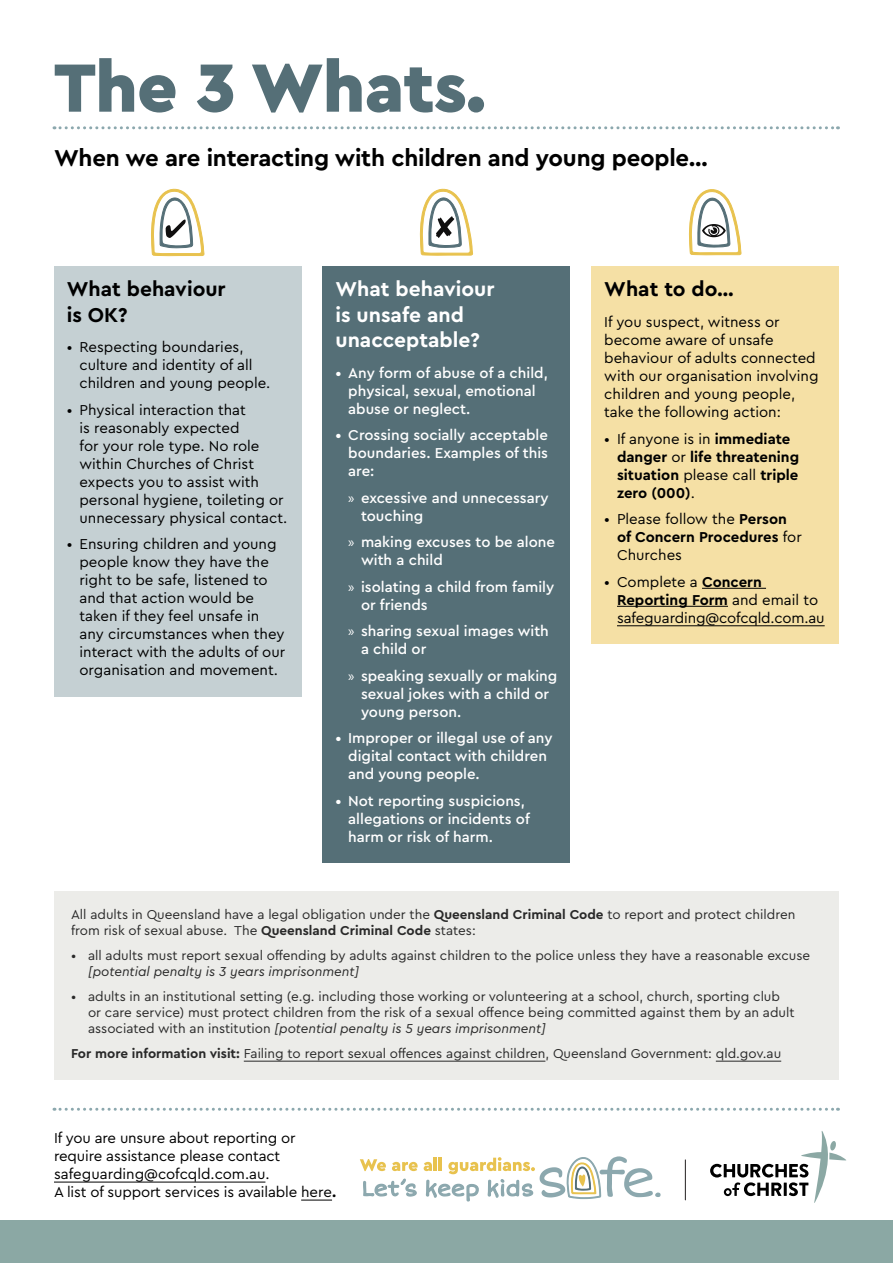
<style>
.page{position:relative;width:893px;height:1263px;background:#fff}
.page>*{position:absolute;margin:0;border:0;box-sizing:border-box;transform-origin:0 0}
.t1{font:900 71.4px "Cera Pro";letter-spacing:-.01em;color:#556f77}
.t2{font:700 24px "Cera Pro";letter-spacing:-.01em;color:#000}
.t3{font:700 21px/25.2px "Cera Pro";color:#fff}
.t4{font:700 21px/25.2px "Cera Pro";color:#000}
.t5{font:15px/18px "Cera Pro";color:#000}
.t6{font:500 15px/18px "Cera Pro";color:#fff}
.t7{font:700 15px/18px "Cera Pro";color:#000}
.t8{font:13.5px/16.2px "Cera Pro";color:#292929}
.t9{font:italic 13.5px "Cera Pro";color:#292929}
.s1{font-family:"Myriad Pro";font-weight:400}
.s2{font-weight:400}
.s3{font-weight:700}
.s4{font-style:italic}
</style>
<div class="page">
<div style="left:591px;top:267px;width:248px;height:377px;background:#f5e0a5"></div>
<hr style="left:702px;top:588px;width:64px;height:1px;background:#000">
<hr style="left:617px;top:606px;width:111px;height:1px;background:#000">
<hr style="left:617px;top:625px;width:208px;height:1px;background:#000">
<div style="left:0;top:1220px;width:893px;height:43px;background:#8ba8a4"></div>
<div style="left:54px;top:267px;width:247px;height:430px;background:#c5d0d3"></div>
<div style="left:323px;top:267px;width:247px;height:596px;background:#556f77"></div>
<svg style="left:360px;top:1159px;width:26px;height:12px"></svg>
<svg style="left:392px;top:1162px;width:26px;height:9px"></svg>
<svg style="left:363px;top:1178px;width:54px;height:19px"></svg>
<svg style="left:424px;top:1156px;width:237px;height:46px"></svg>
<svg style="left:710px;top:1131px;width:136px;height:72px"></svg>
<hr style="left:685px;top:1160px;width:1px;height:40px;background:#232020">
<svg style="left:151px;top:188px;width:54px;height:68px"></svg>
<svg style="left:420px;top:188px;width:53px;height:68px"></svg>
<svg style="left:689px;top:189px;width:53px;height:66px"></svg>
<hr style="left:54px;top:1182px;width:211px;height:1px;background:#000">
<hr style="left:301px;top:1200px;width:31px;height:1px;background:#000">
<div style="left:54px;top:891px;width:785px;height:188px;background:#ecece9"></div>
<hr style="left:244px;top:1061px;width:301px;height:1px;background:#292929">
<hr style="left:716px;top:1061px;width:65px;height:1px;background:#292929">
<svg style="left:54px;top:126px;width:784px;height:3px"></svg>
<svg style="left:54px;top:1108px;width:784px;height:3px"></svg>
<h1 class="t1" style="left:54px;top:40px;width:433px">The 3 Whats.</h1>
<h2 class="t2" style="left:54px;top:142px;width:656px">When we are interacting with children and young people…</h2>
<h3 class="t4" style="left:67px;top:276px;width:161px">What behaviour is OK?</h3>
<p class="t5" style="left:80px;top:338px;width:192px;text-indent:-13px">• Respecting boundaries, culture and identity of all children and young people.</p>
<p class="t5" style="left:80px;top:400px;width:209px;text-indent:-13px">• Physical interaction that<br>is reasonably expected<br>for your role type. No role within Churches of Christ expects you to assist with personal hygiene, toileting or unnecessary physical contact.</p>
<p class="t5" style="left:80px;top:535px;width:207px;text-indent:-13px">• Ensuring children and young people know they have the right to be safe, listened to and that action would be taken if they feel unsafe in any circumstances when they interact with the adults of our organisation and movement.</p>
<h3 class="t3" style="left:335px;top:276px;width:161px">What behaviour is unsafe and unacceptable?</h3>
<p class="t6" style="left:348px;top:363px;width:201px;text-indent:-13px">• Any form of abuse of a child, physical, sexual, emotional abuse or neglect.</p>
<p class="t6" style="left:348px;top:425px;width:201px;text-align:justify;text-indent:-13px">• Crossing socially acceptable boundaries. Examples of this are:</p>
<p class="t6" style="left:361px;top:488px;width:189px;text-indent:-13px"><span class="s1">»</span> excessive and unnecessary touching</p>
<p class="t6" style="left:361px;top:532px;width:196px;text-indent:-13px"><span class="s1">»</span> making excuses to be alone with a child</p>
<p class="t6" style="left:361px;top:577px;width:195px;text-indent:-13px"><span class="s1">»</span> isolating a child from family or friends</p>
<p class="t6" style="left:361px;top:621px;width:189px;text-indent:-13px"><span class="s1">»</span> sharing sexual images with a child or</p>
<p class="t6" style="left:361px;top:666px;width:198px;text-indent:-13px"><span class="s1">»</span> speaking sexually or making sexual jokes with a child or young person.</p>
<p class="t6" style="left:348px;top:728px;width:206px;text-indent:-13px">• Improper or illegal use of any digital contact with children and young people.</p>
<p class="t6" style="left:348px;top:791px;width:183px;text-indent:-13px">• Not reporting suspicions, allegations or incidents of harm or risk of harm.</p>
<h3 class="t4" style="left:604px;top:276px;width:131px">What to do…</h3>
<p class="t5" style="left:604px;top:313px;width:216px">If you suspect, witness or become aware of unsafe behaviour of adults connected with our organisation involving children and young people, take the following action:</p>
<p class="t7" style="left:617px;top:429px;width:184px;text-indent:-13px"><span class="s2">• If anyone is in</span> immediate danger <span class="s2">or</span> life threatening situation <span class="s2">please call</span> triple zero (000)<span class="s2">.</span></p>
<p class="t5" style="left:617px;top:510px;width:186px;text-indent:-13px">• Please follow the <span class="s3">Person of Concern Procedures</span> for<br>Churches</p>
<p class="t5" style="left:617px;top:572px;width:209px;text-indent:-13px">• Complete a <span class="s3">Concern<br>Reporting Form</span> and email to safeguarding@cofcqld.com.au</p>
<p class="t8" style="left:71px;top:906px;width:726px">All adults in Queensland have a legal obligation under the <span class="s3">Queensland Criminal Code</span> to report and protect children from risk of sexual abuse. The <span class="s3">Queensland Criminal Code</span> states:</p>
<p class="t8" style="left:71px;top:947px;width:741px">• all adults must report sexual offending by adults against children to the police unless they have a reasonable excuse</p>
<p class="t9" style="left:88px;top:963px;width:273px">[potential penalty is 3 years imprisonment]</p>
<p class="t8" style="left:88px;top:988px;width:708px;text-indent:-17px">• adults in an institutional setting (e.g. including those working or volunteering at a school, church, sporting club or care service) must protect children from the risk of a sexual offence being committed against them by an adult associated with an institution <span class="s4">[potential penalty is 5 years imprisonment]</span></p>
<p class="t8" style="left:71px;top:1045px;width:712px"><span class="s3">For more information visit:</span> Failing to report sexual offences against children, Queensland Government: qld.gov.au</p>
<p class="t5" style="left:54px;top:1128px;width:284px">If you are unsure about reporting or require assistance please contact safeguarding@cofcqld.com.au.<br>A list of support services is available here<span class="s3">.</span></p>
</div>
